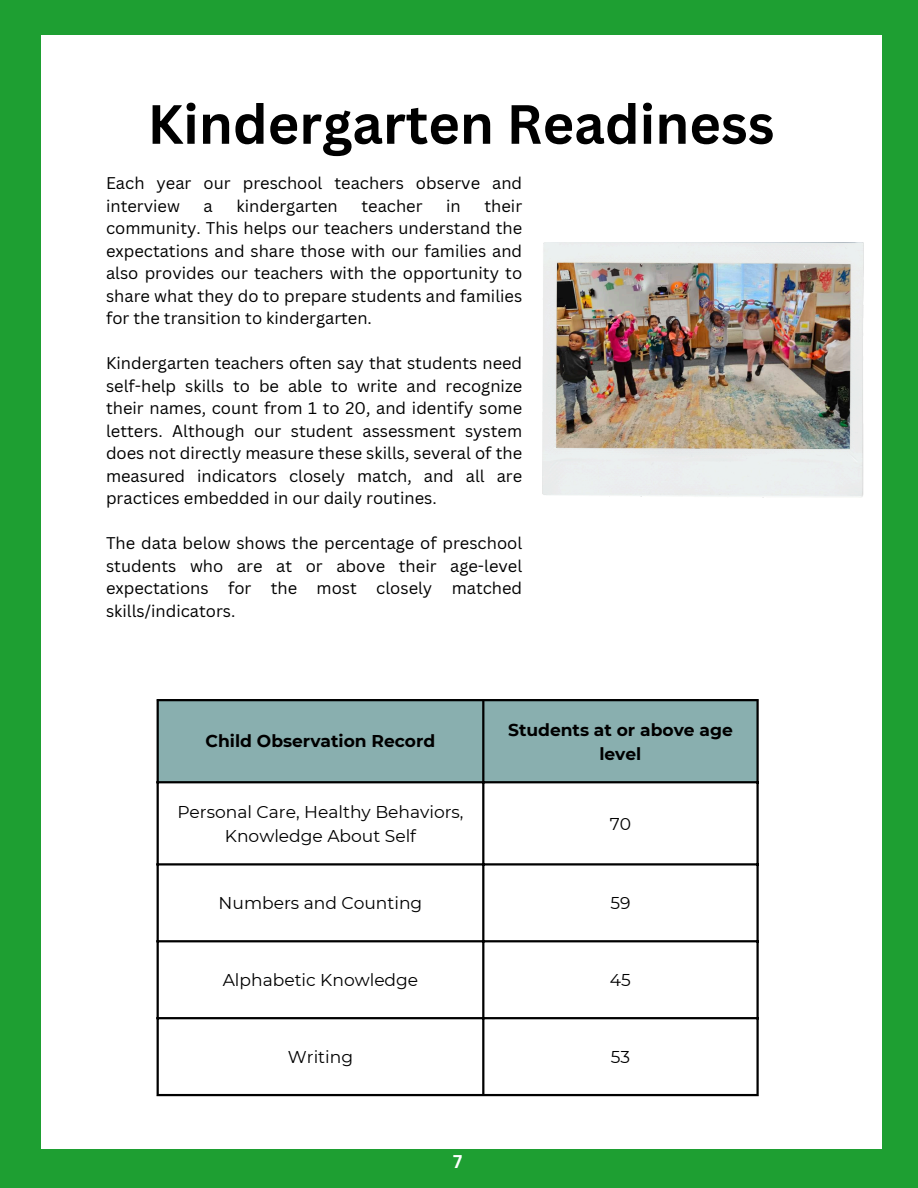
<style>
.page{position:relative;width:918px;height:1188px;background:#1e9f32}
.page>*{position:absolute;margin:0;border:0;box-sizing:border-box;transform-origin:0 0}
.t1{font:700 54px "Canva Sans";color:#000}
.t2{font:700 18px "Canva Sans";color:#fff}
.t3{font:17.1px/23.7px "Montserrat";color:#000;text-align:center}
.t4{font:700 17.1px/23.7px "Montserrat";color:#000;text-align:center}
.t5{font:16.5px/22.5px "Canva Sans";color:#000;text-align:justify}
</style>
<div class="page">
<div style="left:41px;top:36px;width:841px;height:1113px;background:#fff"></div>
<div style="left:159px;top:701px;width:597px;height:80px;background:#89afaf"></div>
<hr style="left:157px;top:701px;width:2px;height:393px;background:#000">
<hr style="left:482px;top:701px;width:2px;height:393px;background:#000">
<hr style="left:756px;top:701px;width:3px;height:393px;background:#000">
<hr style="left:157px;top:699px;width:602px;height:2px;background:#000">
<hr style="left:157px;top:781px;width:602px;height:2px;background:#000">
<hr style="left:157px;top:863px;width:602px;height:3px;background:#000">
<hr style="left:157px;top:940px;width:602px;height:2px;background:#000">
<hr style="left:157px;top:1017px;width:602px;height:2px;background:#000">
<hr style="left:157px;top:1094px;width:602px;height:2px;background:#000">
<img style="left:542px;top:242px;width:322px;height:256px">
<h1 class="t1" style="left:148px;top:86px;width:628px">Kindergarten Readiness</h1>
<p class="t5" style="left:106px;top:172px;width:418px">Each year our preschool teachers observe and interview</p>
<p class="t5" style="left:106px;top:194px;width:418px;text-indent:378px">their community. This helps our teachers understand the expectations and share those with our families and also provides our teachers with the opportunity to share what they do to prepare students and families for the transition to kindergarten.</p>
<p class="t5" style="left:106px;top:352px;width:418px">Kindergarten teachers often say that students need self-help skills to be able to write and recognize their names, count from 1 to 20, and identify some letters. Although our student assessment system does not directly measure these skills, several of the measured indicators closely match, and all are practices embedded in our daily routines.</p>
<p class="t5" style="left:106px;top:532px;width:418px">The data below shows the percentage of preschool students who are at or above their age-level expectations for the most closely matched skills/indicators.</p>
<p class="t5" style="left:204px;top:194px;width:11px">a</p>
<p class="t5" style="left:236px;top:194px;width:103px">kindergarten</p>
<p class="t5" style="left:362px;top:194px;width:63px">teacher</p>
<p class="t5" style="left:446px;top:194px;width:16px">in</p>
<h1 class="t4" style="left:206px;top:729px;width:231px">Child Observation Record</h1>
<p class="t4" style="left:508px;top:718px;width:226px">Students at or above age level</p>
<p class="t3" style="left:177px;top:800px;width:288px">Personal Care, Healthy Behaviors,<br>Knowledge About Self</p>
<p class="t3" style="left:610px;top:812px;width:23px">70</p>
<p class="t3" style="left:219px;top:891px;width:205px">Numbers and Counting</p>
<p class="t3" style="left:610px;top:891px;width:22px">59</p>
<p class="t3" style="left:223px;top:968px;width:197px">Alphabetic Knowledge</p>
<h3 class="t3" style="left:610px;top:968px;width:22px">45</h3>
<p class="t3" style="left:288px;top:1045px;width:67px">Writing</p>
<p class="t3" style="left:611px;top:1045px;width:21px">53</p>
<p class="t2" style="left:453px;top:1148px;width:11px">7</p>
</div>
